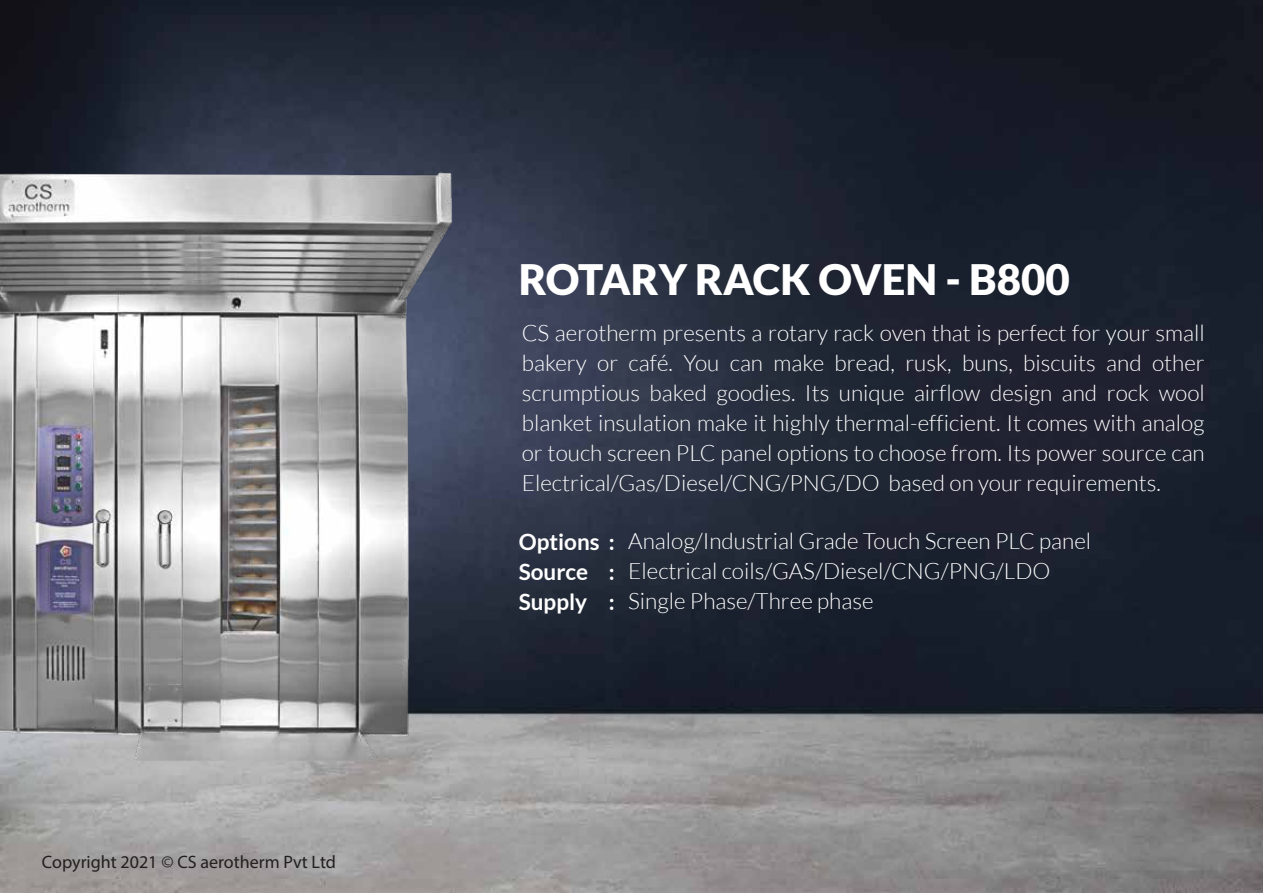
<style>
.page{position:relative;width:1263px;height:893px;background:#fff}
.page>*{position:absolute;margin:0;border:0;box-sizing:border-box;transform-origin:0 0}
.t1{font:900 42px "Lato";color:#fff}
.t2{font:300 22.5px/30px "Lato";color:#fff}
.t3{font:700 22.5px/30px "Lato";color:#fff;text-align:justify}
.t4{font:18px "Myriad Pro";color:#231f20}
</style>
<div class="page">
<img style="left:0;top:0;width:1263px;height:893px">
<img style="left:0;top:138px;width:657px;height:637px">
<p class="t4" style="left:42px;top:850px;width:296px">Copyright 2021 © CS aerotherm Pvt Ltd</p>
<h1 class="t1" style="left:519px;top:255px;width:552px">ROTARY RACK OVEN - B800</h1>
<p class="t2" style="left:522px;top:318px;width:685px;text-align:justify">CS aerotherm presents a rotary rack oven that is perfect for your small bakery or café. You can make bread, rusk, buns, biscuits and other scrumptious baked goodies. Its unique airflow design and rock wool blanket insulation make it highly thermal-efficient. It comes with analog or touch screen PLC panel options to choose from. Its power source can Electrical/Gas/Diesel/CNG/PNG/DO based on your requirements.</p>
<p class="t3" style="left:609px;top:526px;width:7px;text-indent:-90px">Options : : :</p>
<p class="t3" style="left:519px;top:556px;width:71px">Source<br>Supply</p>
<p class="t2" style="left:628px;top:526px;width:464px">Analog/Industrial Grade Touch Screen PLC panel<br>Electrical coils/GAS/Diesel/CNG/PNG/LDO<br>Single Phase/Three phase</p>
</div>
